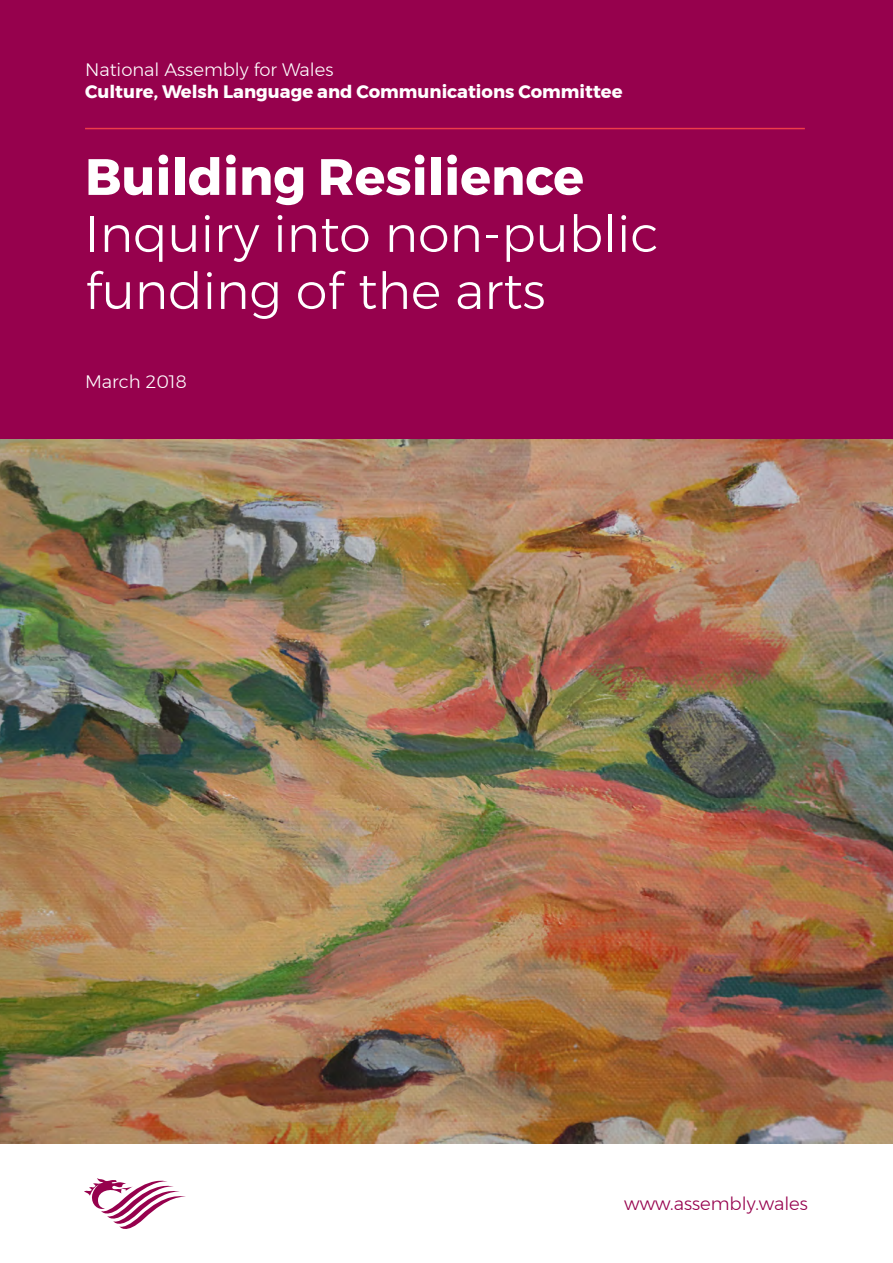
<style>
.page{position:relative;width:893px;height:1263px;background:#fff}
.page>*{position:absolute;margin:0;border:0;box-sizing:border-box;transform-origin:0 0}
.Title-bold{font:300 51px/57px "Montserrat";color:#fff}
.Title-bold-2{font:700 51px "Montserrat";color:#fff}
.Masthead-Committee_n{font:700 18px "Montserrat";color:#fff}
.Masthead-organisatio{font:300 18px "Montserrat";color:#fff}
.Secondary-info{font:300 18px "Montserrat";color:#96014d}
.Date{font:300 18px "Montserrat";color:#fff}
</style>
<div class="page">
<div style="left:0;top:0;width:893px;height:1143px;background:#96014d"></div>
<hr style="left:85px;top:128px;width:720px;height:1px;background:#ee3d49">
<svg style="left:84px;top:1178px;width:102px;height:51px"></svg>
<img style="left:0;top:439px;width:893px;height:704px">
<p class="Masthead-organisatio" style="left:85px;top:56px;width:250px">National Assembly for Wales</p>
<p class="Masthead-Committee_n" style="left:85px;top:77px;width:539px">Culture, Welsh Language and Communications Committee</p>
<p class="Title-bold-2" style="left:85px;top:136px;width:500px">Building Resilience</p>
<p class="Title-bold" style="left:85px;top:205px;width:575px">Inquiry into non-public funding of the arts</p>
<p class="Date" style="left:85px;top:368px;width:103px">March 2018</p>
<p class="Secondary-info" style="left:624px;top:1190px;width:185px">www.assembly.wales</p>
</div>
